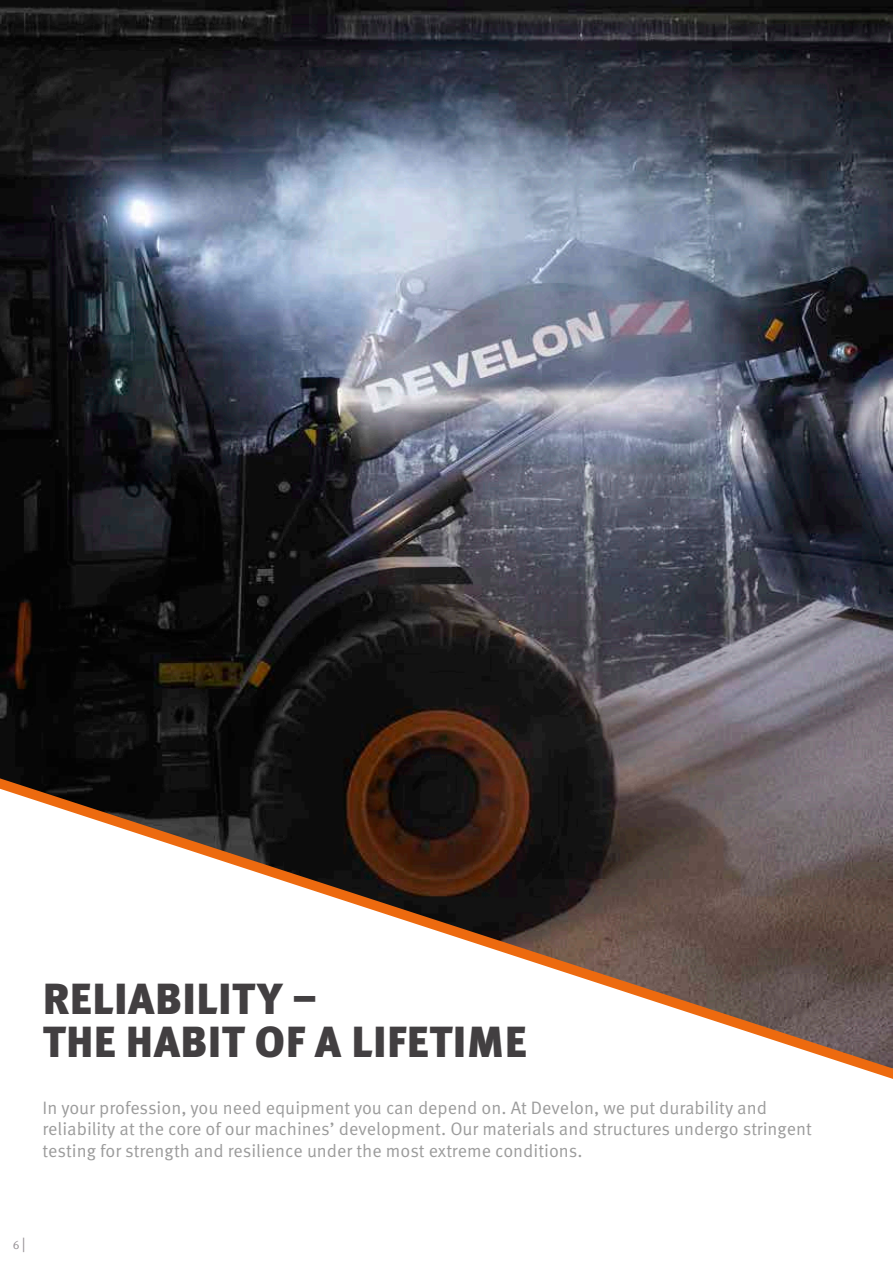
<style>
.page{position:relative;width:893px;height:1263px;background:#fff}
.page>*{position:absolute;margin:0;border:0;box-sizing:border-box;transform-origin:0 0}
.t1{font:900 43.5px/43.5px "Meta Pro";letter-spacing:.01em;color:#423f41}
.t2{font:18px/21.6px "Meta Pro Norm";color:#9c9c9c}
.t3{font:12px "Meta Pro Norm";color:#979296}
.s1{font-size:15px}
</style>
<div class="page">
<img style="left:0;top:0;width:893px;height:778px">
<svg style="left:0;top:778px;width:893px;height:301px"></svg>
<h1 class="t1" style="left:43px;top:975px;width:486px">RELIABILITY –<br>THE HABIT OF A LIFETIME</h1>
<p class="t2" style="left:43px;top:1095px;width:771px">In your profession, you need equipment you can depend on. At Develon, we put durability and reliability at the core of our machines’ development. Our materials and structures undergo stringent testing for strength and resilience under the most extreme conditions.</p>
<p class="t3" style="left:13px;top:1235px;width:14px">6<span class="s1">|</span></p>
</div>
